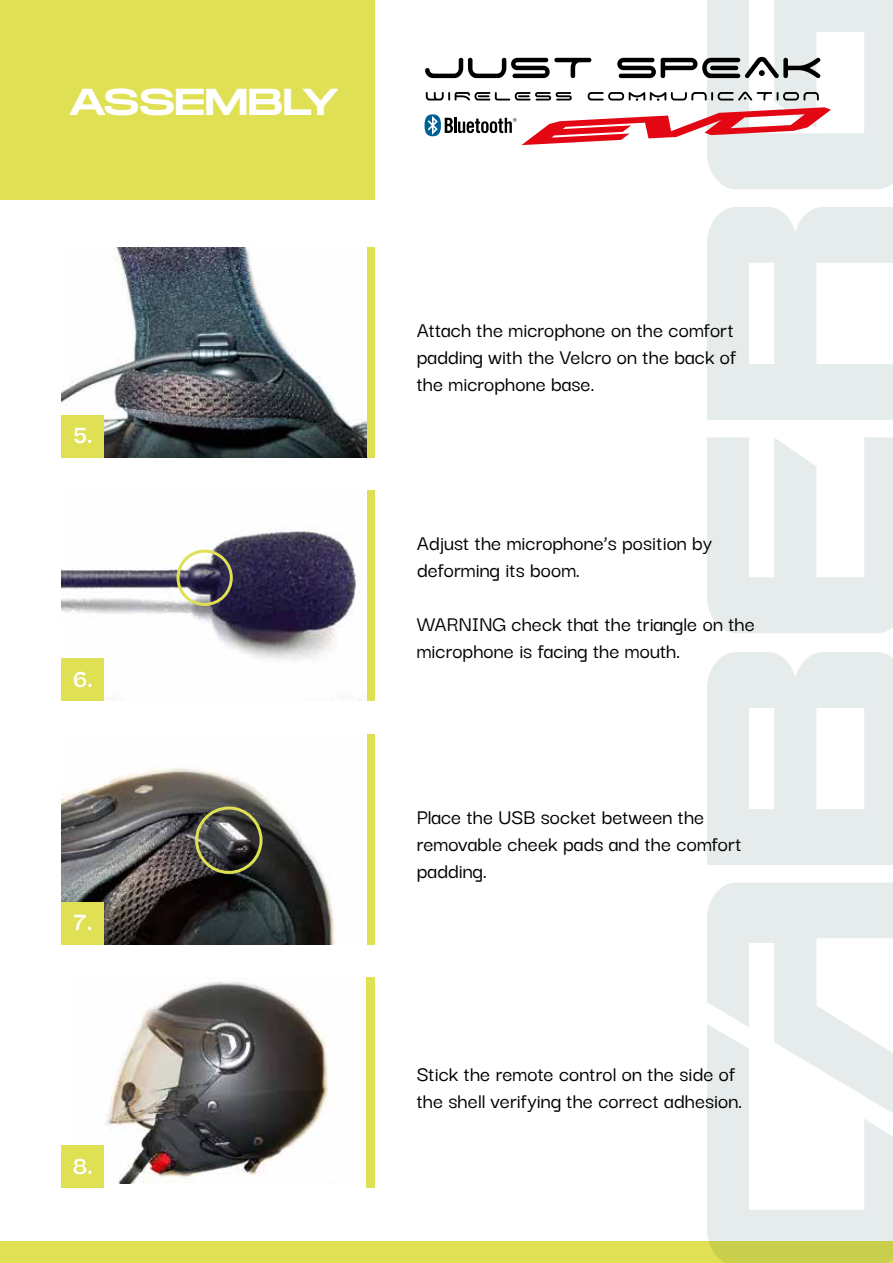
<style>
.page{position:relative;width:893px;height:1263px;background:#fff}
.page>*{position:absolute;margin:0;border:0;box-sizing:border-box;transform-origin:0 0}
.t1{font:37.5px "Monument Extended";letter-spacing:-.015em;color:#fff}
.t2{font:700 27px "Darker Grotesque";color:#fff}
.t3{font:500 22.5px/27px "Darker Grotesque";color:#000}
</style>
<div class="page">
<div style="left:0;top:1242px;width:893px;height:21px;background:#dfe054"></div>
<div style="left:366px;top:247px;width:9px;height:210px;background:#dfe054"></div>
<img style="left:62px;top:247px;width:304px;height:210px">
<div style="left:62px;top:415px;width:42px;height:42px;background:#dfe054"></div>
<div style="left:366px;top:491px;width:9px;height:210px;background:#dfe054"></div>
<img style="left:62px;top:529px;width:298px;height:172px">
<div style="left:62px;top:658px;width:42px;height:43px;background:#dfe054"></div>
<div style="left:366px;top:734px;width:9px;height:210px;background:#dfe054"></div>
<img style="left:62px;top:768px;width:273px;height:176px">
<div style="left:62px;top:902px;width:42px;height:42px;background:#dfe054"></div>
<div style="left:366px;top:978px;width:9px;height:210px;background:#dfe054"></div>
<img style="left:105px;top:981px;width:223px;height:203px">
<div style="left:62px;top:1145px;width:42px;height:43px;background:#dfe054"></div>
<div style="left:195px;top:806px;width:68px;height:68px;border:3px solid #dfe054;border-radius:50%"></div>
<svg style="left:707px;top:652px;width:186px;height:213px"></svg>
<svg style="left:707px;top:437px;width:186px;height:196px"></svg>
<svg style="left:707px;top:207px;width:186px;height:213px"></svg>
<svg style="left:707px;top:882px;width:186px;height:381px"></svg>
<div style="left:0;top:0;width:375px;height:200px;background:#dfe054"></div>
<svg style="left:424px;top:0;width:469px;height:189px"></svg>
<div style="left:176px;top:550px;width:57px;height:56px;border:3px solid #dfe054;border-radius:50%"></div>
<h1 class="t1" style="left:68px;top:74px;width:273px">ASSEMBLY</h1>
<p class="t2" style="left:73px;top:415px;width:21px">5.</p>
<p class="t2" style="left:73px;top:658px;width:22px">6.</p>
<p class="t2" style="left:73px;top:902px;width:21px">7.</p>
<p class="t2" style="left:73px;top:1145px;width:22px">8.</p>
<p class="t3" style="left:417px;top:315px;width:321px;text-align:justify">Attach the microphone on the comfort padding with the Velcro on the back of the microphone base.</p>
<p class="t3" style="left:417px;top:528px;width:297px">Adjust the microphone’s position by deforming its boom.</p>
<p class="t3" style="left:417px;top:609px;width:340px">WARNING check that the triangle on the microphone is facing the mouth.</p>
<p class="t3" style="left:417px;top:802px;width:327px">Place the USB socket between the removable cheek pads and the comfort padding.</p>
<p class="t3" style="left:417px;top:1059px;width:327px">Stick the remote control on the side of the shell verifying the correct adhesion.</p>
</div>
